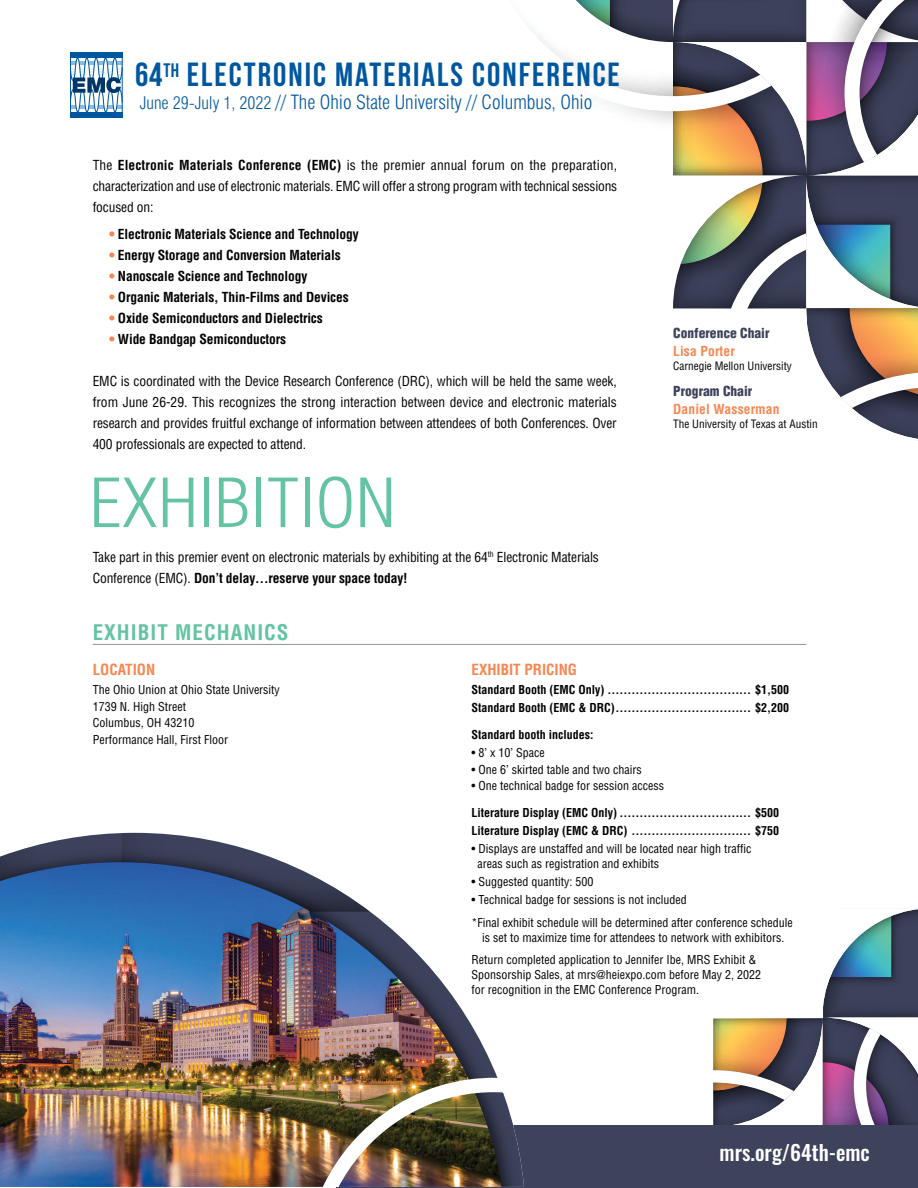
<style>
.page{position:relative;width:918px;height:1188px;background:#fff}
.page>*{position:absolute;margin:0;border:0;box-sizing:border-box;transform-origin:0 0}
.t1{font:300 condensed 66px "Helvetica LT Std";color:#65c3a5;scale:1.1 1}
.t2{font:33.45px "Bebas Neue";letter-spacing:.06em;color:#0057a0}
.t3{font:700 condensed 21px "Helvetica LT Std";letter-spacing:.05em;color:#65c3a5}
.t4{font:500 21px "Oswald";color:#fff}
.t5{font:300 condensed 19.2px "Swiss 721 BT";color:#0057a0}
.t6{font:700 condensed 15px "Helvetica LT Std";color:#f58751}
.t7{font:condensed 13.5px/21px "Helvetica LT Std";letter-spacing:-.01em;color:#000;text-align:justify}
.t8{font:700 condensed 13.5px "Helvetica LT Std";letter-spacing:-.01em;color:#000}
.t9{font:900 condensed 13.5px "Helvetica LT Std";color:#3e435c}
.t10{font:700 condensed 13.5px "Helvetica LT Std";letter-spacing:.01em;color:#f58751}
.t11{font:condensed 12px/16.5px "Helvetica LT Std";color:#000}
.t12{font:700 condensed 12px/18px "Helvetica LT Std";color:#000}
.t13{font:condensed 11.25px "Helvetica LT Std";color:#000}
.s1{font-size:17.25px}
.s2{font-weight:700}
.s3{color:#f58751}
</style>
<div class="page">
<svg style="left:537px;top:0;width:381px;height:441px"></svg>
<hr style="left:93px;top:644px;width:713px;height:1px;background:#939598">
<div style="left:337px;top:1125px;width:581px;height:63px;background:#3e435c"></div>
<img style="left:0;top:833px;width:524px;height:354px">
<svg style="left:70px;top:52px;width:52px;height:66px"></svg>
<svg style="left:713px;top:909px;width:205px;height:216px"></svg>
<h2 class="t2" style="left:135px;top:57px;width:486px">64<sup>th</sup> ELECTRONIC MATERIALS CONFERENCE</h2>
<h3 class="t5" style="left:140px;top:90px;width:454px"><span class="s1">June 29-July 1, 2022</span> // The Ohio State University // Columbus, Ohio</h3>
<p class="t7" style="left:93px;top:154px;width:526px">The <span class="s2">Electronic Materials Conference (EMC)</span> is the premier annual forum on the preparation, characterization and use of electronic materials. EMC will offer a strong program with technical sessions focused on:</p>
<p class="t8" style="left:109px;top:226px;width:251px"><span class="s3">•</span> Electronic Materials Science and Technology</p>
<p class="t8" style="left:109px;top:247px;width:233px"><span class="s3">•</span> Energy Storage and Conversion Materials</p>
<p class="t8" style="left:109px;top:268px;width:200px"><span class="s3">•</span> Nanoscale Science and Technology</p>
<p class="t8" style="left:109px;top:289px;width:241px"><span class="s3">•</span> Organic Materials, Thin-Films and Devices</p>
<p class="t8" style="left:109px;top:310px;width:215px"><span class="s3">•</span> Oxide Semiconductors and Dielectrics</p>
<p class="t8" style="left:109px;top:331px;width:179px"><span class="s3">•</span> Wide Bandgap Semiconductors</p>
<p class="t7" style="left:93px;top:370px;width:526px">EMC is coordinated with the Device Research Conference (DRC), which will be held the same week, from June 26-29. This recognizes the strong interaction between device and electronic materials research and provides fruitful exchange of information between attendees of both Conferences. Over 400 professionals are expected to attend.</p>
<h1 class="t1" style="left:89px;top:462px;width:280px">EXHIBITION</h1>
<p class="t7" style="left:93px;top:546px;width:508px">Take part in this premier event on electronic materials by exhibiting at the 64<sup>th</sup> Electronic Materials<br>Conference (EMC). <span class="s2">Don’t delay…reserve your space today!</span></p>
<p class="t9" style="left:673px;top:325px;width:98px">Conference Chair</p>
<p class="t10" style="left:673px;top:343px;width:63px">Lisa Porter</p>
<p class="t13" style="left:673px;top:358px;width:120px">Carnegie Mellon University</p>
<p class="t9" style="left:673px;top:383px;width:81px">Program Chair</p>
<p class="t10" style="left:673px;top:401px;width:108px">Daniel Wasserman</p>
<p class="t13" style="left:673px;top:416px;width:146px">The University of Texas at Austin</p>
<h3 class="t3" style="left:93px;top:619px;width:197px">EXHIBIT MECHANICS</h3>
<p class="t6" style="left:93px;top:660px;width:64px">LOCATION</p>
<p class="t11" style="left:93px;top:682px;width:189px">The Ohio Union at Ohio State University<br>1739 N. High Street<br>Columbus, OH 43210<br>Performance Hall, First Floor</p>
<p class="t6" style="left:472px;top:660px;width:107px">EXHIBIT PRICING</p>
<p class="t12" style="left:472px;top:681px;width:319px">Standard Booth (EMC Only) .................................... $1,500<br>Standard Booth (EMC &amp; DRC).................................. $2,200</p>
<p class="t12" style="left:472px;top:726px;width:124px">Standard booth includes:</p>
<p class="t11" style="left:472px;top:745px;width:75px">• 8’ x 10’ Space</p>
<p class="t11" style="left:472px;top:761px;width:172px">• One 6’ skirted table and two chairs</p>
<p class="t11" style="left:472px;top:778px;width:194px">• One technical badge for session access</p>
<p class="t12" style="left:472px;top:804px;width:309px">Literature Display (EMC Only) ................................. $500<br>Literature Display (EMC &amp; DRC) .............................. $750</p>
<p class="t11" style="left:478px;top:842px;width:275px;line-height:15px;text-indent:-6px">• Displays are unstaffed and will be located near high traffic areas such as registration and exhibits</p>
<p class="t11" style="left:472px;top:874px;width:123px">• Suggested quantity: 500</p>
<p class="t11" style="left:472px;top:889px;width:323px;line-height:22.5px">• Technical badge for sessions is not included<br>*Final exhibit schedule will be determined after conference schedule</p>
<p class="t11" style="left:472px;top:926px;width:314px;line-height:22.5px;text-indent:10px">is set to maximize time for attendees to network with exhibitors.<br>Return completed application to Jennifer Ibe, MRS Exhibit &amp;</p>
<p class="t11" style="left:472px;top:968px;width:291px;line-height:15px">Sponsorship Sales, at mrs@heiexpo.com before May 2, 2022 for recognition in the EMC Conference Program.</p>
<h3 class="t4" style="left:720px;top:1141px;width:152px">mrs.org/64th-emc</h3>
</div>
